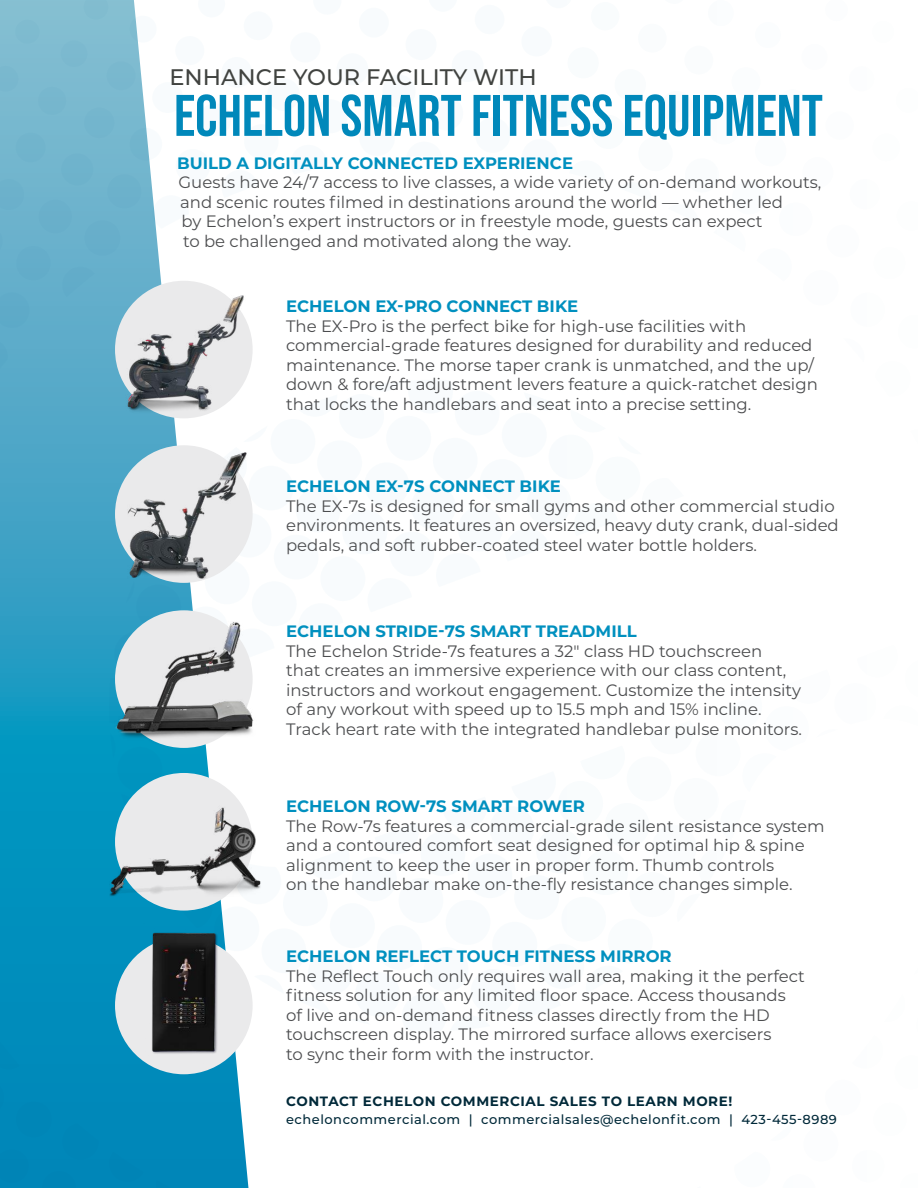
<style>
.page{position:relative;width:918px;height:1188px;background:#fff}
.page>*{position:absolute;margin:0;border:0;box-sizing:border-box;transform-origin:0 0}
.t1{font:700 58.5px "Bebas Neue Pro";color:#0088ba}
.t2{font:500 22.5px "Montserrat";color:#414340}
.t3{font:16.5px/19.5px "Montserrat";color:#4c4d4f}
.t4{font:700 16.5px "Montserrat";color:#0090bf}
.t5{font:700 13.5px "Montserrat";letter-spacing:.045em;color:#002939}
.t6{font:500 13.05px "Montserrat";letter-spacing:.04em;color:#002939}
</style>
<div class="page">
<svg style="left:0;top:0;width:248px;height:1188px"></svg>
<div style="left:107px;top:174px;width:34px;height:34px;background:#6cb1cb;border-radius:50%"></div>
<div style="left:152px;top:82px;width:31px;height:31px;background:#f8fbfd;border-radius:50%"></div>
<div style="left:521px;top:26px;width:31px;height:31px;background:#f8fbfd;border-radius:50%"></div>
<div style="left:336px;top:53px;width:32px;height:33px;background:#f8fbfd;border-radius:50%"></div>
<div style="left:359px;top:7px;width:30px;height:31px;background:#f8fbfd;border-radius:50%"></div>
<div style="left:405px;top:29px;width:32px;height:31px;background:#f8fbfd;border-radius:50%"></div>
<div style="left:498px;top:71px;width:33px;height:34px;background:#f8fbfd;border-radius:50%"></div>
<div style="left:452px;top:50px;width:32px;height:32px;background:#f8fbfd;border-radius:50%"></div>
<div style="left:382px;top:74px;width:34px;height:34px;background:#f8fbfd;border-radius:50%"></div>
<div style="left:198px;top:103px;width:33px;height:33px;background:#f8fbfd;border-radius:50%"></div>
<div style="left:175px;top:36px;width:29px;height:29px;background:#f8fbfd;border-radius:50%"></div>
<div style="left:221px;top:57px;width:31px;height:31px;background:#f8fbfd;border-radius:50%"></div>
<div style="left:290px;top:32px;width:31px;height:31px;background:#f8fbfd;border-radius:50%"></div>
<div style="left:244px;top:11px;width:29px;height:29px;background:#f8fbfd;border-radius:50%"></div>
<div style="left:267px;top:78px;width:33px;height:33px;background:#f8fbfd;border-radius:50%"></div>
<div style="left:755px;top:135px;width:32px;height:32px;background:#fbfdfe;border-radius:50%"></div>
<div style="left:731px;top:67px;width:30px;height:29px;background:#fbfdfe;border-radius:50%"></div>
<div style="left:708px;top:113px;width:32px;height:32px;background:#fbfdfe;border-radius:50%"></div>
<div style="left:638px;top:23px;width:29px;height:30px;background:#fafcfd;border-radius:50%"></div>
<div style="left:614px;top:69px;width:32px;height:32px;background:#f9fcfd;border-radius:50%"></div>
<div style="left:567px;top:47px;width:32px;height:31px;background:#f9fcfd;border-radius:50%"></div>
<div style="left:684px;top:45px;width:30px;height:30px;background:#fafcfd;border-radius:50%"></div>
<svg style="left:0;top:292px;width:30px;height:36px"></svg>
<svg style="left:0;top:225px;width:3px;height:33px"></svg>
<div style="left:16px;top:246px;width:35px;height:35px;background:#64adca;border-radius:50%"></div>
<div style="left:84px;top:220px;width:36px;height:36px;background:#67aeca;border-radius:50%"></div>
<svg style="left:62px;top:267px;width:33px;height:30px"></svg>
<div style="left:39px;top:200px;width:33px;height:33px;background:#69afca;border-radius:50%"></div>
<svg style="left:0;top:1149px;width:29px;height:34px"></svg>
<div style="left:16px;top:1102px;width:36px;height:36px;background:#0086b7;border-radius:50%"></div>
<svg style="left:42px;top:1171px;width:34px;height:17px"></svg>
<svg style="left:62px;top:1123px;width:37px;height:37px"></svg>
<svg style="left:0;top:1080px;width:4px;height:35px"></svg>
<svg style="left:156px;top:1180px;width:33px;height:8px"></svg>
<svg style="left:109px;top:1152px;width:35px;height:30px"></svg>
<div style="left:61px;top:153px;width:33px;height:33px;background:#6eb3cc;border-radius:50%"></div>
<div style="left:38px;top:87px;width:29px;height:28px;background:#77b6cd;border-radius:50%"></div>
<svg style="left:0;top:179px;width:24px;height:31px"></svg>
<div style="left:16px;top:132px;width:30px;height:30px;background:#71b4cc;border-radius:50%"></div>
<div style="left:106px;top:61px;width:30px;height:30px;background:#79b8ce;border-radius:50%"></div>
<svg style="left:84px;top:107px;width:31px;height:31px"></svg>
<svg style="left:129px;top:128px;width:33px;height:33px"></svg>
<svg style="left:222px;top:170px;width:26px;height:28px"></svg>
<div style="left:359px;top:120px;width:36px;height:36px;background:#f8fbfd;border-radius:50%"></div>
<svg style="left:152px;top:195px;width:37px;height:34px"></svg>
<div style="left:475px;top:117px;width:36px;height:36px;background:#f8fbfd;border-radius:50%"></div>
<div style="left:176px;top:149px;width:34px;height:35px;background:#f8fbfd;border-radius:50%"></div>
<svg style="left:0;top:1037px;width:20px;height:32px"></svg>
<div style="left:685px;top:158px;width:34px;height:35px;background:#fafcfd;border-radius:50%"></div>
<div style="left:638px;top:137px;width:35px;height:35px;background:#fafcfd;border-radius:50%"></div>
<div style="left:313px;top:99px;width:35px;height:35px;background:#f8fbfd;border-radius:50%"></div>
<div style="left:244px;top:124px;width:35px;height:35px;background:#f8fbfd;border-radius:50%"></div>
<div style="left:429px;top:96px;width:34px;height:35px;background:#f8fbfd;border-radius:50%"></div>
<div style="left:591px;top:115px;width:35px;height:34px;background:#f9fcfd;border-radius:50%"></div>
<div style="left:545px;top:93px;width:34px;height:34px;background:#f8fbfd;border-radius:50%"></div>
<svg style="left:109px;top:422px;width:139px;height:719px"></svg>
<svg style="left:0;top:339px;width:8px;height:36px"></svg>
<div style="left:475px;top:4px;width:30px;height:30px;background:#f8fbfd;border-radius:50%"></div>
<svg style="left:129px;top:15px;width:28px;height:28px"></svg>
<svg style="left:198px;top:0;width:27px;height:18px"></svg>
<div style="left:755px;top:22px;width:26px;height:26px;background:#fbfdfe;border-radius:50%"></div>
<div style="left:708px;top:0;width:26px;height:26px;background:#fbfdfe;border-radius:50%"></div>
<div style="left:61px;top:40px;width:27px;height:27px;background:#7cb9cf;border-radius:50%"></div>
<svg style="left:83px;top:0;width:26px;height:20px"></svg>
<svg style="left:0;top:66px;width:19px;height:26px"></svg>
<div style="left:15px;top:19px;width:25px;height:25px;background:#7ebbcf;border-radius:50%"></div>
<img style="left:82px;top:286px;width:171px;height:136px">
<img style="left:67px;top:445px;width:186px;height:147px">
<div style="left:115px;top:937px;width:138px;height:137px;background:#eaeaeb;border-radius:50%"></div>
<img style="left:136px;top:919px;width:96px;height:146px">
<img style="left:70px;top:776px;width:191px;height:138px">
<img style="left:94px;top:602px;width:160px;height:155px">
<h2 class="t2" style="left:170px;top:61px;width:369px">ENHANCE YOUR FACILITY WITH</h2>
<h1 class="t1" style="left:174px;top:82px;width:650px">ECHELON SMART FITNESS EQUIPMENT</h1>
<p class="t4" style="left:177px;top:151px;width:398px">BUILD A DIGITALLY CONNECTED EXPERIENCE</p>
<p class="t3" style="left:179px;top:172px;width:644px">Guests have 24/7 access to live classes, a wide variety of on-demand workouts, and scenic routes filmed in destinations around the world — whether led<br>by Echelon’s expert instructors or in freestyle mode, guests can expect<br>to be challenged and motivated along the way.</p>
<p class="t4" style="left:286px;top:294px;width:294px">ECHELON EX-PRO CONNECT BIKE</p>
<p class="t3" style="left:286px;top:315px;width:533px">The EX-Pro is the perfect bike for high-use facilities with commercial-grade features designed for durability and reduced maintenance. The morse taper crank is unmatched, and the up/ down &amp; fore/aft adjustment levers feature a quick-ratchet design that locks the handlebars and seat into a precise setting.</p>
<p class="t4" style="left:286px;top:474px;width:276px">ECHELON EX-7S CONNECT BIKE</p>
<p class="t3" style="left:286px;top:496px;width:554px">The EX-7s is designed for small gyms and other commercial studio environments. It features an oversized, heavy duty crank, dual-sided pedals, and soft rubber-coated steel water bottle holders.</p>
<p class="t4" style="left:286px;top:619px;width:352px">ECHELON STRIDE-7S SMART TREADMILL</p>
<p class="t3" style="left:286px;top:641px;width:517px">The Echelon Stride-7s features a 32″ class HD touchscreen<br>that creates an immersive experience with our class content, instructors and workout engagement. Customize the intensity of any workout with speed up to 15.5 mph and 15% incline.<br>Track heart rate with the integrated handlebar pulse monitors.</p>
<p class="t4" style="left:286px;top:794px;width:300px">ECHELON ROW-7S SMART ROWER</p>
<p class="t3" style="left:286px;top:816px;width:540px">The Row-7s features a commercial-grade silent resistance system and a contoured comfort seat designed for optimal hip &amp; spine alignment to keep the user in proper form. Thumb controls<br>on the handlebar make on-the-fly resistance changes simple.</p>
<p class="t4" style="left:286px;top:945px;width:387px">ECHELON REFLECT TOUCH FITNESS MIRROR</p>
<p class="t3" style="left:286px;top:966px;width:520px">The Reflect Touch only requires wall area, making it the perfect fitness solution for any limited floor space. Access thousands of live and on-demand fitness classes directly from the HD touchscreen display. The mirrored surface allows exercisers<br>to sync their form with the instructor.</p>
<p class="t5" style="left:286px;top:1092px;width:448px">CONTACT ECHELON COMMERCIAL SALES TO LEARN MORE!</p>
<p class="t6" style="left:286px;top:1111px;width:552px">echeloncommercial.com | commercialsales@echelonfit.com | 423-455-8989</p>
</div>
